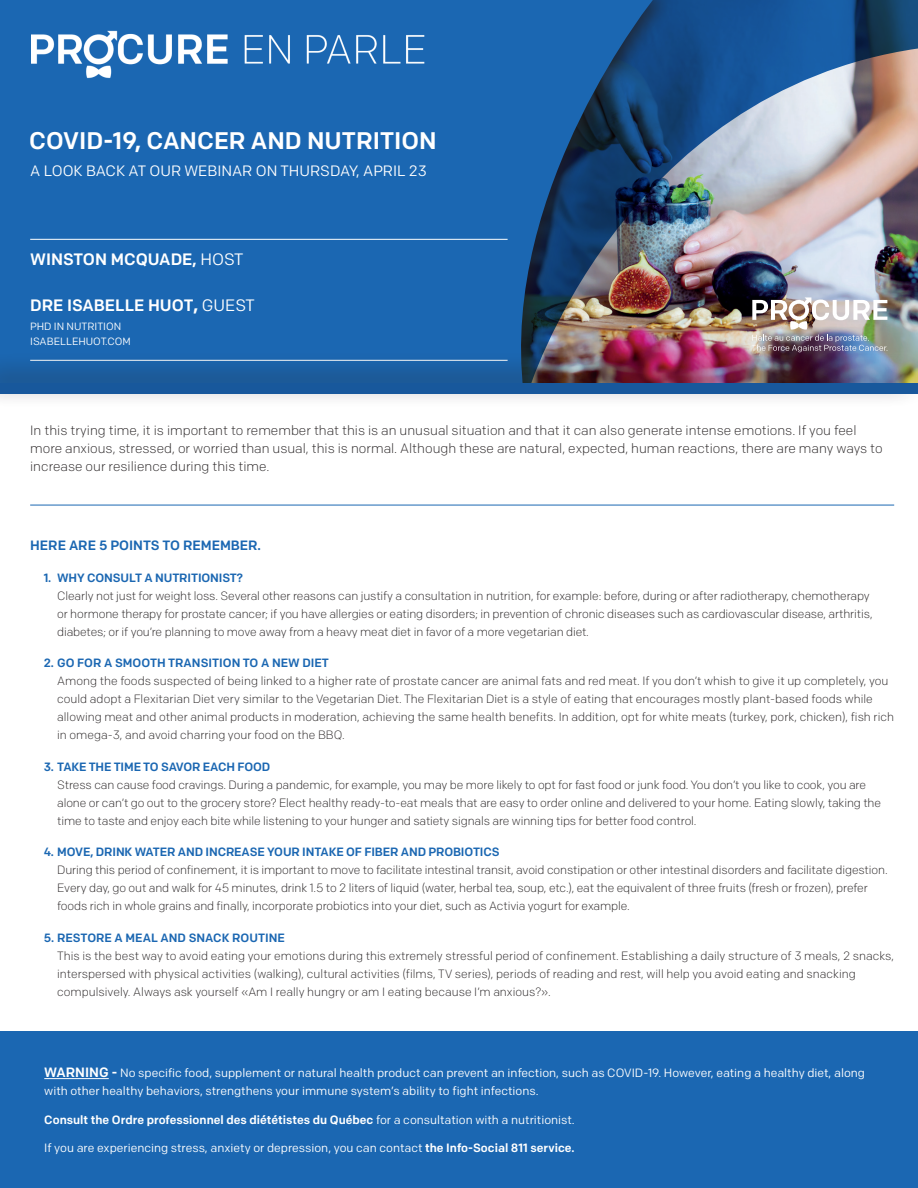
<style>
.page{position:relative;width:918px;height:1188px;background:#fff}
.page>*{position:absolute;margin:0;border:0;box-sizing:border-box;transform-origin:0 0}
.t1{font:500 24px "Colfax";color:#fff}
.t2{font:500 16.5px "Colfax";color:#fff}
.t3{font:15px "Colfax";color:#fff}
.t4{font:300 13.5px/18px "Colfax";color:#231f20}
.t5{font:500 13.5px "Colfax";color:#1b67b2}
.t6{font:300 12px/18px "Colfax";letter-spacing:-.01em;color:#231f20}
.t7{font:12px/18px "Colfax";color:#fff}
.t8{font:500 12px "Colfax";letter-spacing:-.01em;color:#1b67b2}
.t9{font:500 12px "Colfax";color:#fff}
.t10{font:10.5px/15px "Colfax";color:#fff}
.s1{font-weight:400}
.s2{font-size:19.5px}
.s3{font-weight:500;font-size:13.5px}
.s4{font-weight:500}
</style>
<div class="page">
<img style="left:675px;top:0;width:243px;height:352px">
<div style="left:0;top:0;width:675px;height:389px;background:#231f20;opacity:.72"></div>
<svg style="left:0;top:0;width:656px;height:352px;fill:#1b67b2"></svg>
<img style="left:31px;top:17px;width:404px;height:64px">
<hr style="left:30px;top:239px;width:478px;height:1px;background:#fff">
<img style="left:752px;top:297px;width:136px;height:55px">
<hr style="left:30px;top:505px;width:864px;height:1px;background:#1b67b2">
<div style="left:0;top:352px;width:918px;height:56px;background:#231f20;opacity:.45"></div>
<div style="left:0;top:383px;width:918px;height:11px;background:#18589c"></div>
<div style="left:0;top:1031px;width:918px;height:157px;background:#1b67b2"></div>
<hr style="left:44px;top:1078px;width:65px;height:1px;background:#fff">
<h1 class="t1" style="left:29px;top:126px;width:409px">COVID-19, CANCER AND NUTRITION</h1>
<p class="t3" style="left:30px;top:162px;width:398px">A LOOK BACK AT OUR WEBINAR ON THURSDAY, APRIL 23</p>
<h2 class="t2" style="left:30px;top:249px;width:215px">WINSTON MCQUADE, <span class="s1">HOST</span></h2>
<h2 class="t2" style="left:30px;top:295px;width:226px">DRE ISABELLE HUOT<span class="s2">,</span> <span class="s1">GUEST</span></h2>
<p class="t10" style="left:30px;top:319px;width:102px">PHD IN NUTRITION<br>ISABELLEHUOT.COM</p>
<p class="t4" style="left:30px;top:421px;width:854px">In this trying time, it is important to remember that this is an unusual situation and that it can also generate intense emotions. If you feel more anxious, stressed, or worried than usual, this is normal. Although these are natural, expected, human reactions, there are many ways to increase our resilience during this time.</p>
<p class="t5" style="left:30px;top:537px;width:232px">HERE ARE 5 POINTS TO REMEMBER.</p>
<p class="t8" style="left:44px;top:570px;width:201px">1. WHY CONSULT A NUTRITIONIST?</p>
<p class="t6" style="left:57px;top:586px;width:817px">Clearly not just for weight loss. Several other reasons can justify a consultation in nutrition, for example: before, during or after radiotherapy, chemotherapy or hormone therapy for prostate cancer; if you have allergies or eating disorders; in prevention of chronic diseases such as cardiovascular disease, arthritis, diabetes; or if you’re planning to move away from a heavy meat diet in favor of a more vegetarian diet.</p>
<p class="t8" style="left:44px;top:656px;width:287px">2. GO FOR A SMOOTH TRANSITION TO A NEW DIET</p>
<p class="t6" style="left:57px;top:672px;width:838px">Among the foods suspected of being linked to a higher rate of prostate cancer are animal fats and red meat. If you don’t whish to give it up completely, you could adopt a Flexitarian Diet very similar to the Vegetarian Diet. The Flexitarian Diet is a style of eating that encourages mostly plant-based foods while allowing meat and other animal products in moderation, achieving the same health benefits. In addition, opt for white meats (turkey, pork, chicken), fish rich in omega-3, and avoid charring your food on the BBQ.</p>
<p class="t8" style="left:44px;top:759px;width:228px">3. TAKE THE TIME TO SAVOR EACH FOOD</p>
<p class="t6" style="left:57px;top:775px;width:825px">Stress can cause food cravings. During a pandemic, for example, you may be more likely to opt for fast food or junk food. You don’t you like to cook, you are alone or can’t go out to the grocery store? Elect healthy ready-to-eat meals that are easy to order online and delivered to your home. Eating slowly, taking the time to taste and enjoy each bite while listening to your hunger and satiety signals are winning tips for better food control.</p>
<p class="t8" style="left:44px;top:845px;width:458px">4. MOVE, DRINK WATER AND INCREASE YOUR INTAKE OF FIBER AND PROBIOTICS</p>
<p class="t6" style="left:57px;top:861px;width:832px">During this period of confinement, it is important to move to facilitate intestinal transit, avoid constipation or other intestinal disorders and facilitate digestion.<br>Every day, go out and walk for 45 minutes, drink 1.5 to 2 liters of liquid (water, herbal tea, soup, etc.), eat the equivalent of three fruits (fresh or frozen), prefer foods rich in whole grains and finally, incorporate probiotics into your diet, such as Activia yogurt for example.</p>
<p class="t8" style="left:44px;top:930px;width:243px">5. RESTORE A MEAL AND SNACK ROUTINE</p>
<p class="t6" style="left:57px;top:946px;width:839px">This is the best way to avoid eating your emotions during this extremely stressful period of confinement. Establishing a daily structure of 3 meals, 2 snacks, interspersed with physical activities (walking), cultural activities (films, TV series), periods of reading and rest, will help you avoid eating and snacking compulsively. Always ask yourself «Am I really hungry or am I eating because I’m anxious?».</p>
<p class="t7" style="left:44px;top:1064px;width:822px"><span class="s3">WARNING -</span> No specific food, supplement or natural health product can prevent an infection, such as COVID-19. However, eating a healthy diet, along with other healthy behaviors, strengthens your immune system’s ability to fight infections.</p>
<p class="t9" style="left:44px;top:1112px;width:532px">Consult the Ordre professionnel des diététistes du Québec <span class="s1">for a consultation with a nutritionist.</span></p>
<p class="t7" style="left:44px;top:1139px;width:532px">If you are experiencing stress, anxiety or depression, you can contact <span class="s4">the Info-Social 811 service.</span></p>
</div>
